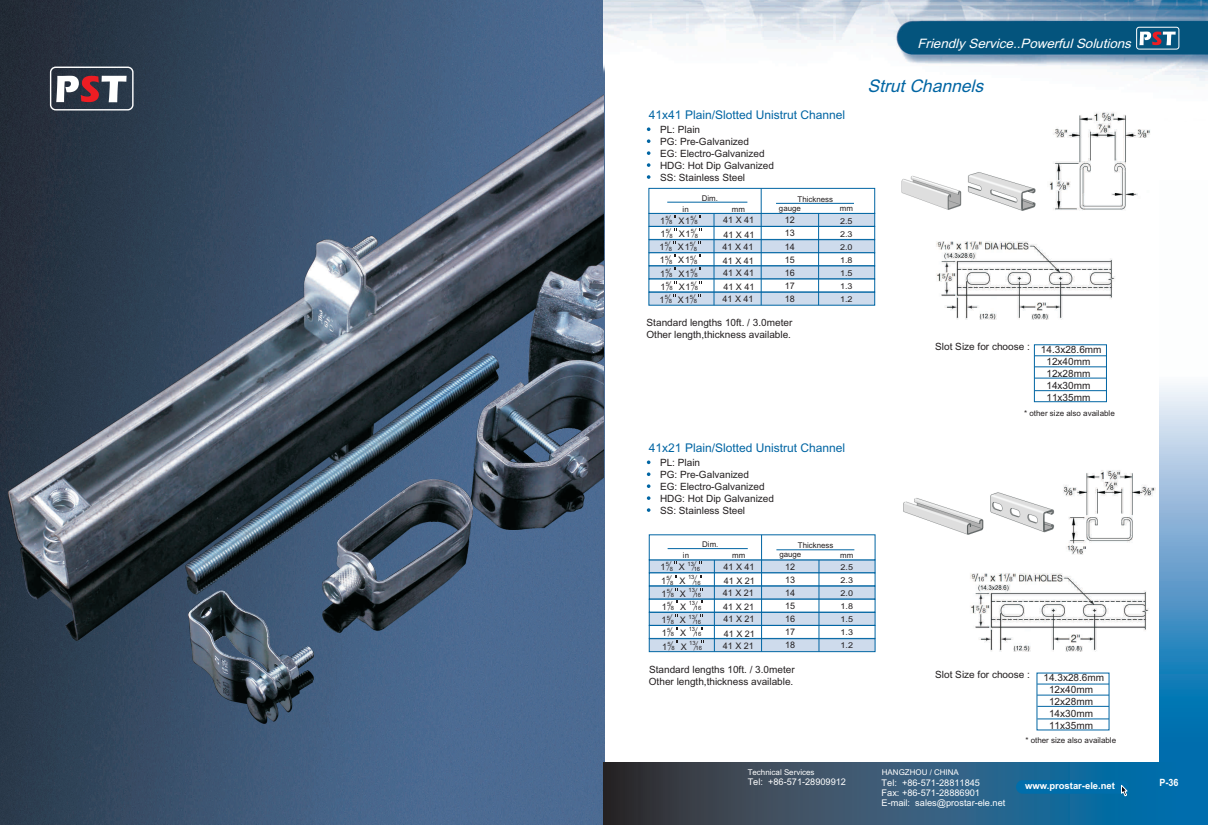
<style>
.page{position:relative;width:1208px;height:825px;background:#fff}
.page>*{position:absolute;margin:0;border:0;box-sizing:border-box;transform-origin:0 0}
.t1{font:italic 17.5px "Arial Unicode MS";color:#0065a3}
.t2{font:italic 13px "Arial Unicode MS";color:#fff}
.t3{font:12px "Arial Unicode MS";color:#0065a3}
.t4{font:11.6px "Sim Sun";color:#231f20}
.t5{font:10px/12px "Arial Unicode MS";color:#231f20}
.t6{font:700 10px "Arial";color:#fff;scale:.9 1}
.t7{font:700 9.4px "Arial";color:#fff}
.t8{font:9.2px/10.2px "Arial Unicode MS";color:#fff}
.t9{font:9px/13.1px "Arial Unicode MS";color:#231f20}
.t10{font:8.1px/13px "Arial Unicode MS";color:#231f20;text-align:justify;scale:1.11 1}
.t11{font:8px "Arial Unicode MS";color:#231f20}
.t12{font:8px "Arial Unicode MS";color:#fff}
.t13{font:7.9px/9px "Arial Unicode MS";color:#231f20}
.t14{font:5.8px/12.6px "Arial Unicode MS";color:#231f20}
.s1{font-family:"Sim Sun";font-size:11.6px}
.s2{font-size:9px}
.s3{font-size:5.8px}
</style>
<div class="page">
<img style="left:936px;top:241px;width:179px;height:79px">
<img style="left:968px;top:172px;width:68px;height:39px">
<img style="left:901px;top:175px;width:61px;height:35px">
<img style="left:1049px;top:121px;width:101px;height:89px">
<svg style="left:647px;top:151px;width:3px;height:4px"></svg>
<svg style="left:647px;top:127px;width:3px;height:4px"></svg>
<svg style="left:647px;top:139px;width:3px;height:4px"></svg>
<svg style="left:647px;top:163px;width:3px;height:4px"></svg>
<svg style="left:647px;top:175px;width:3px;height:4px"></svg>
<img style="left:970px;top:573px;width:179px;height:79px">
<img style="left:903px;top:498px;width:81px;height:37px">
<img style="left:990px;top:492px;width:65px;height:41px">
<img style="left:1063px;top:470px;width:93px;height:85px">
<svg style="left:647px;top:484px;width:3px;height:4px"></svg>
<svg style="left:647px;top:460px;width:3px;height:4px"></svg>
<svg style="left:647px;top:472px;width:3px;height:4px"></svg>
<svg style="left:647px;top:496px;width:3px;height:4px"></svg>
<svg style="left:647px;top:508px;width:3px;height:4px"></svg>
<svg style="left:648px;top:188px;width:227px;height:117px"></svg>
<hr style="left:818px;top:214px;width:1px;height:91px;background:#0065a3">
<hr style="left:761px;top:188px;width:1px;height:117px;background:#0065a3">
<hr style="left:714px;top:214px;width:1px;height:91px;background:#0065a3">
<svg style="left:649px;top:534px;width:226px;height:118px"></svg>
<svg style="left:1034px;top:345px;width:72px;height:57px"></svg>
<hr style="left:1034px;top:356px;width:72px;height:1px;background:#0065a3">
<hr style="left:1034px;top:367px;width:72px;height:1px;background:#0065a3">
<hr style="left:1034px;top:378px;width:72px;height:1px;background:#0065a3">
<hr style="left:1034px;top:390px;width:72px;height:1px;background:#0065a3">
<svg style="left:1036px;top:673px;width:73px;height:57px"></svg>
<hr style="left:1037px;top:684px;width:72px;height:1px;background:#0065a3">
<hr style="left:1037px;top:695px;width:72px;height:1px;background:#0065a3">
<hr style="left:1037px;top:706px;width:72px;height:1px;background:#0065a3">
<hr style="left:1037px;top:719px;width:72px;height:1px;background:#0065a3">
<img style="left:0;top:0;width:604px;height:825px">
<img style="left:188px;top:640px;width:126px;height:83px">
<img style="left:8px;top:60px;width:596px;height:580px">
<svg style="left:1159px;top:385px;width:49px;height:440px;background:#5c9ecb"></svg>
<img style="left:604px;top:0;width:604px;height:121px">
<div style="left:1136px;top:27px;width:43px;height:22px;border:1px solid #fff;border-radius:3px"></div>
<svg style="left:1139px;top:32px;width:36px;height:13px"></svg>
<svg style="left:604px;top:763px;width:572px;height:62px;background:#2c5572"></svg>
<div style="left:1016px;top:780px;width:112px;height:14px;background:#006eab;border-radius:7px"></div>
<svg style="left:1121px;top:785px;width:6px;height:11px"></svg>
<p class="t3" style="left:649px;top:110px;width:198px">41x41 Plain/Slotted Unistrut Channel</p>
<p class="t5" style="left:660px;top:124px;width:115px">PL: Plain<br>PG: Pre-Galvanized<br>EG: Electro-Galvanized<br>HDG: Hot Dip Galvanized<br>SS: Stainless Steel</p>
<p class="t13" style="left:702px;top:194px;width:18px">Dim.</p>
<p class="t13" style="left:682px;top:205px;width:8px">in</p>
<p class="t13" style="left:732px;top:205px;width:15px">mm</p>
<p class="t14" style="left:660px;top:214px;width:16px"><span class="s1">／</span>5<span class="s2">1</span> 8</p>
<p class="t4" style="left:688px;top:214px;width:13px">／<sup>5</sup></p>
<p class="t9" style="left:678px;top:215px;width:21px">X1 <span class="s3">8</span></p>
<p class="t9" style="left:723px;top:214px;width:33px">41 X 41</p>
<p class="t14" style="left:660px;top:228px;width:14px">5<span class="s2">1</span> 8</p>
<p class="t4" style="left:688px;top:227px;width:13px">／<sup>5</sup></p>
<p class="t4" style="left:663px;top:227px;width:13px">／</p>
<p class="t9" style="left:723px;top:229px;width:33px">41 X 41</p>
<p class="t9" style="left:679px;top:228px;width:21px">X1 <span class="s3">8</span></p>
<p class="t14" style="left:659px;top:241px;width:14px">5<span class="s2">1</span> 8</p>
<p class="t4" style="left:687px;top:240px;width:13px">／<sup>5</sup></p>
<p class="t4" style="left:662px;top:240px;width:13px">／</p>
<p class="t9" style="left:722px;top:241px;width:33px">41 X 41</p>
<p class="t9" style="left:678px;top:241px;width:21px">X1 <span class="s3">8</span></p>
<p class="t14" style="left:660px;top:254px;width:14px">5<span class="s2">1</span> 8</p>
<p class="t4" style="left:688px;top:254px;width:13px">／<sup>5</sup></p>
<p class="t4" style="left:662px;top:254px;width:13px">／</p>
<p class="t9" style="left:723px;top:255px;width:33px">41 X 41</p>
<p class="t9" style="left:678px;top:255px;width:21px">X1 <span class="s3">8</span></p>
<p class="t14" style="left:660px;top:267px;width:14px">5<span class="s2">1</span> 8</p>
<p class="t4" style="left:688px;top:267px;width:13px">／<sup>5</sup></p>
<p class="t4" style="left:663px;top:267px;width:13px">／</p>
<p class="t9" style="left:723px;top:267px;width:33px">41 X 41</p>
<p class="t9" style="left:678px;top:268px;width:21px">X1 <span class="s3">8</span></p>
<p class="t14" style="left:660px;top:280px;width:14px">5<span class="s2">1</span> 8</p>
<p class="t4" style="left:688px;top:280px;width:13px">／<sup>5</sup></p>
<p class="t4" style="left:663px;top:280px;width:13px">／</p>
<p class="t9" style="left:723px;top:281px;width:33px">41 X 41</p>
<p class="t9" style="left:679px;top:281px;width:21px">X1 <span class="s3">8</span></p>
<p class="t14" style="left:659px;top:293px;width:14px">5<span class="s2">1</span> 8</p>
<p class="t4" style="left:687px;top:293px;width:13px">／<sup>5</sup></p>
<p class="t4" style="left:662px;top:293px;width:13px">／</p>
<p class="t9" style="left:722px;top:293px;width:33px">41 X 41</p>
<p class="t9" style="left:678px;top:294px;width:21px">X1 <span class="s3">8</span></p>
<p class="t13" style="left:779px;top:195px;width:56px;text-indent:19px">Thickness gauge</p>
<p class="t13" style="left:840px;top:205px;width:15px">mm</p>
<p class="t9" style="left:785px;top:214px;width:12px;text-align:justify">12<br>13<br>14<br>15<br>16<br>17<br>18</p>
<p class="t10" style="left:840px;top:215px;width:13px">2.5</p>
<p class="t10" style="left:840px;top:228px;width:13px">2.3</p>
<p class="t10" style="left:840px;top:241px;width:13px">2.0<br>1.8<br>1.5<br>1.3<br>1.2</p>
<p class="t5" style="left:646px;top:317px;width:147px">Standard lengths 10ft. / 3.0meter</p>
<p class="t5" style="left:646px;top:329px;width:146px">Other length,thickness available.</p>
<p class="t3" style="left:649px;top:443px;width:198px">41x21 Plain/Slotted Unistrut Channel</p>
<p class="t5" style="left:660px;top:457px;width:115px">PL: Plain<br>PG: Pre-Galvanized<br>EG: Electro-Galvanized<br>HDG: Hot Dip Galvanized<br>SS: Stainless Steel</p>
<p class="t13" style="left:702px;top:540px;width:18px">Dim.</p>
<p class="t13" style="left:779px;top:541px;width:56px;text-indent:19px">Thickness gauge</p>
<p class="t13" style="left:840px;top:551px;width:15px">mm</p>
<p class="t13" style="left:683px;top:552px;width:8px">in</p>
<p class="t13" style="left:732px;top:552px;width:15px">mm</p>
<p class="t14" style="left:660px;top:561px;width:41px"><span class="s1">／</span>5<span class="s2">1</span> 8 <span class="s2">X</span> 1 3<span class="s1">／</span>1 6</p>
<p class="t9" style="left:723px;top:576px;width:33px;line-height:11.9px">41 X 21<br>41 X 21</p>
<p class="t9" style="left:723px;top:602px;width:33px;line-height:11.9px">41 X 21<br>41 X 21</p>
<p class="t9" style="left:723px;top:628px;width:33px;line-height:11.9px">41 X 21<br>41 X 21</p>
<p class="t9" style="left:723px;top:561px;width:33px">41 X 41</p>
<p class="t9" style="left:785px;top:561px;width:12px;text-align:justify">12<br>13<br>14<br>15<br>16<br>17<br>18</p>
<p class="t10" style="left:840px;top:561px;width:13px">2.5</p>
<p class="t14" style="left:661px;top:575px;width:42px">5<span class="s2">1</span> 8 <span class="s2">X</span> 1 3<span class="s1">／</span>1 6<span class="s1">／</span>5<span class="s2">1</span> 8 <span class="s2">X</span> 1 3<span class="s1">／</span>1 6</p>
<p class="t14" style="left:662px;top:600px;width:41px"><span class="s1">／</span>5<span class="s2">1</span> 8 <span class="s2">X</span> 1 3 <span class="s1">／</span>1 6</p>
<p class="t14" style="left:661px;top:614px;width:41px"><span class="s1">／</span>5<span class="s2">1</span> 8 <span class="s2">X</span> 1 3<span class="s1">／</span>1 6<span class="s1">／</span>5<span class="s2">1</span> 8 <span class="s2">X</span> 1 3 <span class="s1">／</span>1 6</p>
<p class="t14" style="left:662px;top:640px;width:41px"><span class="s1">／</span>5<span class="s2">1</span> 8 <span class="s2">X</span> 1 3<span class="s1">／</span>1 6</p>
<p class="t4" style="left:664px;top:574px;width:13px">／</p>
<p class="t10" style="left:840px;top:574px;width:13px">2.3</p>
<p class="t10" style="left:840px;top:587px;width:13px">2.0<br>1.8<br>1.5<br>1.3<br>1.2</p>
<p class="t5" style="left:649px;top:665px;width:147px;line-height:11.4px">Standard lengths 10ft. / 3.0meter<br>Other length,thickness available.</p>
<p class="t12" style="left:747px;top:769px;width:68px">Technical Services</p>
<p class="t8" style="left:747px;top:777px;width:100px">Tel: +86-571-28909912</p>
<h2 class="t2" style="left:917px;top:39px;width:218px">Friendly Service..PowerfulSolutions</h2>
<h1 class="t1" style="left:867px;top:79px;width:121px">StrutChannels</h1>
<p class="t5" style="left:1046px;top:339px;width:57px;line-height:15.4px;text-indent:-111px">Slot Size for choose : 14.3x28.6mm<br>12x40mm</p>
<p class="t5" style="left:1046px;top:369px;width:45px;text-align:justify">12x28mm 14x30mm 11x35mm</p>
<p class="t11" style="left:1024px;top:410px;width:92px">* other size also available</p>
<p class="t5" style="left:935px;top:669px;width:96px">Slot Size for choose :</p>
<p class="t5" style="left:1043px;top:673px;width:62px;text-align:center">14.3x28.6mm<br>12x40mm<br>12x28mm<br>14x30mm<br>11x35mm</p>
<p class="t11" style="left:1025px;top:737px;width:92px">* other size also available</p>
<p class="t12" style="left:882px;top:769px;width:79px">HANGZHOU / CHINA</p>
<p class="t8" style="left:881px;top:778px;width:125px">Tel: +86-571-28811845<br>Fax: +86-571-28886901<br>E-mail: sales@prostar-ele.net</p>
<p class="t7" style="left:1025px;top:782px;width:91px">www.prostar-ele.net</p>
<p class="t6" style="left:1159px;top:778px;width:23px">P-36</p>
</div>
